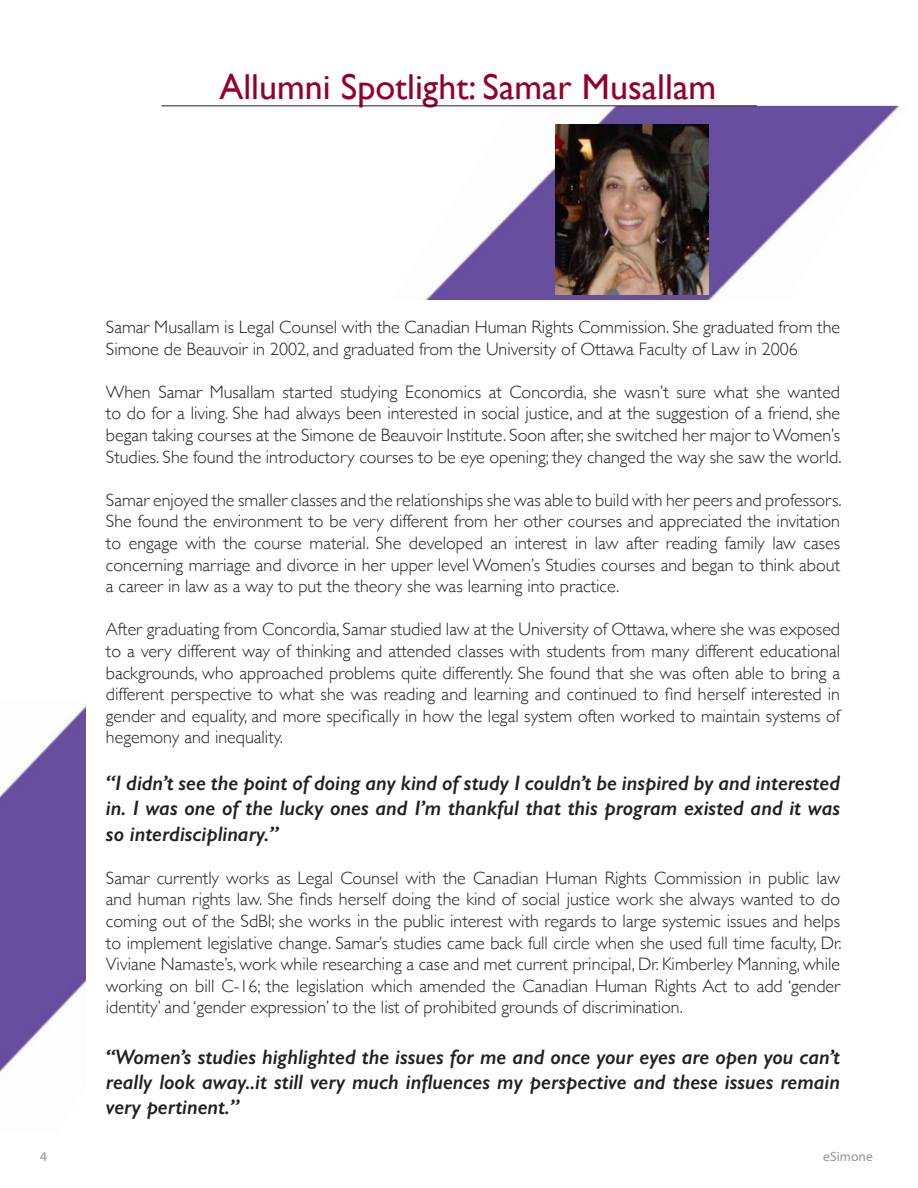
<style>
.page{position:relative;width:918px;height:1188px;background:#fff}
.page>*{position:absolute;margin:0;border:0;box-sizing:border-box;transform-origin:0 0}
.t1{font:36px "Gill Sans";color:#93012b}
.t2{font:italic 600 21px/25.2px "Gill Sans";color:#231f20;text-align:justify}
.t3{font:300 18px/21.6px "Gill Sans";color:#231f20;text-align:justify}
.t4{font:13.5px "Myriad Pro";color:#939598}
</style>
<div class="page">
<img style="left:392px;top:106px;width:508px;height:194px">
<img style="left:0;top:706px;width:86px;height:367px">
<img style="left:555px;top:124px;width:154px;height:170px">
<hr style="left:161px;top:105px;width:596px;height:1px;background:#231f20">
<p class="t1" style="left:219px;top:65px;width:498px">Allumni Spotlight: Samar Musallam</p>
<p class="t3" style="left:106px;top:315px;width:736px">Samar Musallam is Legal Counsel with the Canadian Human Rights Commission. She graduated from the<br>Simone de Beauvoir in 2002, and graduated from the University of Ottawa Faculty of Law in 2006</p>
<p class="t3" style="left:106px;top:380px;width:737px">When Samar Musallam started studying Economics at Concordia, she wasn’t sure what she wanted to do for a living. She had always been interested in social justice, and at the suggestion of a friend, she began taking courses at the Simone de Beauvoir Institute. Soon after, she switched her major to Women’s Studies. She found the introductory courses to be eye opening; they changed the way she saw the world.</p>
<p class="t3" style="left:106px;top:488px;width:737px">Samar enjoyed the smaller classes and the relationships she was able to build with her peers and professors.<br>She found the environment to be very different from her other courses and appreciated the invitation to engage with the course material. She developed an interest in law after reading family law cases concerning marriage and divorce in her upper level Women’s Studies courses and began to think about a career in law as a way to put the theory she was learning into practice.</p>
<p class="t3" style="left:106px;top:618px;width:736px">After graduating from Concordia, Samar studied law at the University of Ottawa, where she was exposed to a very different way of thinking and attended classes with students from many different educational backgrounds, who approached problems quite differently. She found that she was often able to bring a different perspective to what she was reading and learning and continued to find herself interested in gender and equality, and more specifically in how the legal system often worked to maintain systems of hegemony and inequality.</p>
<p class="t2" style="left:106px;top:770px;width:736px">“I didn’t see the point of doing any kind of study I couldn’t be inspired by and interested in. I was one of the lucky ones and I’m thankful that this program existed and it was so interdisciplinary.”</p>
<p class="t3" style="left:106px;top:866px;width:737px">Samar currently works as Legal Counsel with the Canadian Human Rights Commission in public law and human rights law. She finds herself doing the kind of social justice work she always wanted to do coming out of the SdBI; she works in the public interest with regards to large systemic issues and helps to implement legislative change. Samar’s studies came back full circle when she used full time faculty, Dr.<br>Viviane Namaste’s, work while researching a case and met current principal, Dr. Kimberley Manning, while working on bill C-16; the legislation which amended the Canadian Human Rights Act to add ‘gender identity’ and ‘gender expression’ to the list of prohibited grounds of discrimination.</p>
<p class="t2" style="left:106px;top:1044px;width:736px">“Women’s studies highlighted the issues for me and once your eyes are open you can’t really look away..it still very much influences my perspective and these issues remain very pertinent.”</p>
<p class="t4" style="left:40px;top:1148px;width:8px">4</p>
<p class="t4" style="left:823px;top:1148px;width:51px">eSimone</p>
</div>
